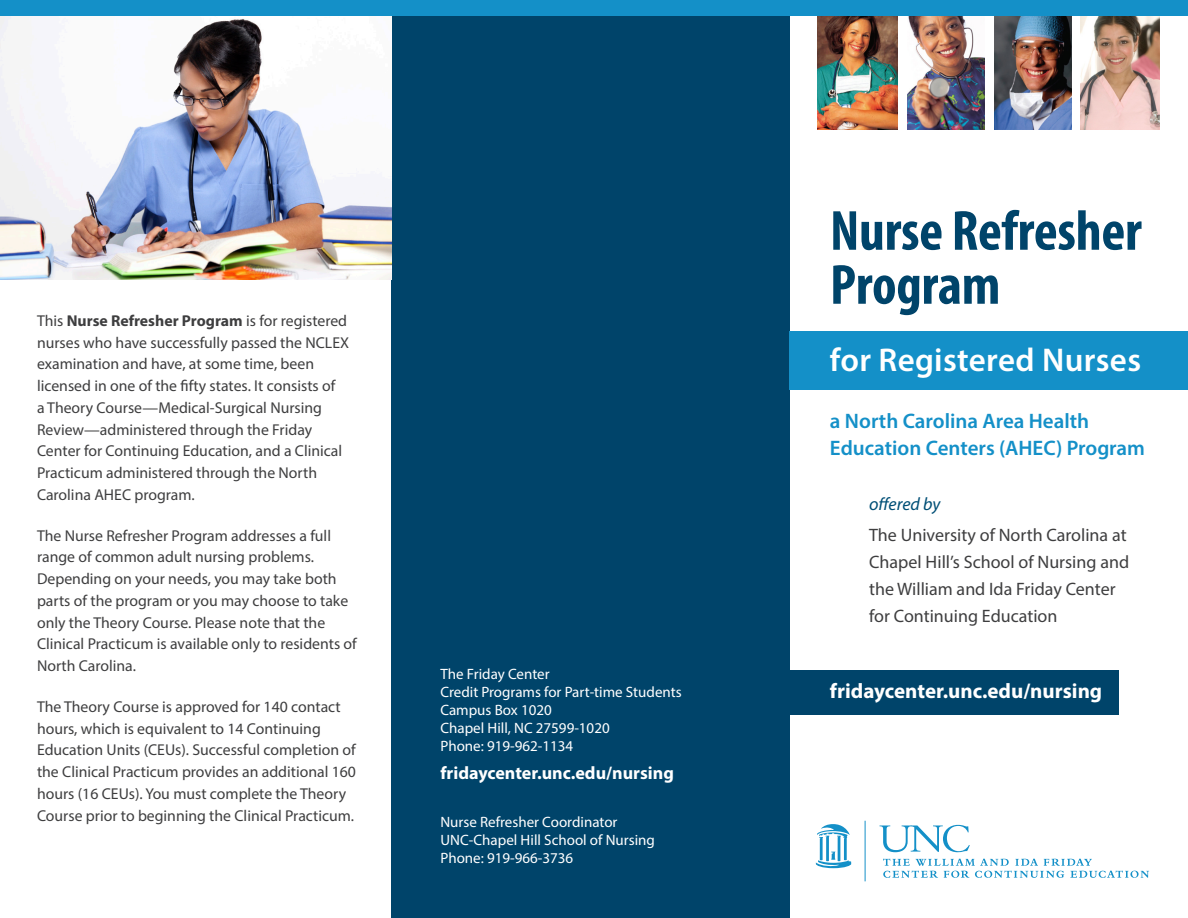
<style>
.page{position:relative;width:1188px;height:918px;background:#fff}
.page>*{position:absolute;margin:0;border:0;box-sizing:border-box;transform-origin:0 0}
.t1{font:700 condensed 57px/54px "Myriad Pro";letter-spacing:-.005em;color:#00446a}
.t2{font:600 33px "Myriad Pro";letter-spacing:.01em;color:#fff}
.t3{font:600 21px/27px "Myriad Pro";color:#1490c8}
.t4{font:700 21px "Myriad Pro";color:#fff}
.t5{font:18px/27px "Myriad Pro";color:#3e3e3f}
.t6{font:700 18px "Myriad Pro";color:#fff}
.boxes{font:15.75px/21.8px "Myriad Pro";color:#3e3e3f}
.t7{font:15px/18px "Myriad Pro";color:#fff}
.s1{font-weight:700}
.s2{font-style:italic;color:#004f76}
</style>
<div class="page">
<div style="left:790px;top:670px;width:329px;height:45px;background:#00446a"></div>
<div style="left:392px;top:0;width:398px;height:918px;background:#00446a"></div>
<div style="left:790px;top:332px;width:398px;height:58px;background:#1490c8"></div>
<img style="left:818px;top:16px;width:80px;height:113px">
<img style="left:1081px;top:16px;width:78px;height:113px">
<img style="left:908px;top:16px;width:76px;height:113px">
<img style="left:994px;top:16px;width:77px;height:113px">
<svg style="left:883px;top:859px;width:266px;height:19px"></svg>
<hr style="left:865px;top:821px;width:1px;height:60px;background:#1490c8">
<svg style="left:816px;top:824px;width:35px;height:44px"></svg>
<svg style="left:880px;top:825px;width:90px;height:27px"></svg>
<img style="left:0;top:16px;width:392px;height:264px">
<div style="left:0;top:0;width:1188px;height:16px;background:#1490c8"></div>
<p class="boxes" style="left:37px;top:309px;width:314px">This <span class="s1">Nurse Refresher Program</span> is for registered nurses who have successfully passed the NCLEX examination and have, at some time, been licensed in one of the fifty states. It consists of<br>a Theory Course—Medical-Surgical Nursing Review—administered through the Friday Center for Continuing Education, and a Clinical Practicum administered through the North Carolina AHEC program.</p>
<p class="boxes" style="left:37px;top:524px;width:321px">The Nurse Refresher Program addresses a full range of common adult nursing problems.<br>Depending on your needs, you may take both parts of the program or you may choose to take only the Theory Course. Please note that the Clinical Practicum is available only to residents of North Carolina.</p>
<p class="boxes" style="left:37px;top:695px;width:321px">The Theory Course is approved for 140 contact hours, which is equivalent to 14 Continuing Education Units (CEUs). Successful completion of the Clinical Practicum provides an additional 160 hours (16 CEUs). You must complete the Theory Course prior to beginning the Clinical Practicum.</p>
<p class="t7" style="left:440px;top:664px;width:243px">The Friday Center<br>Credit Programs for Part-time Students<br>Campus Box 1020</p>
<p class="t7" style="left:440px;top:718px;width:171px">Chapel Hill, NC 27599-1020</p>
<p class="t7" style="left:440px;top:736px;width:134px">Phone: 919-962-1134</p>
<p class="t6" style="left:440px;top:761px;width:235px">fridaycenter.unc.edu/nursing</p>
<p class="t7" style="left:440px;top:813px;width:216px">Nurse Refresher Coordinator<br>UNC-Chapel Hill School of Nursing</p>
<p class="t7" style="left:440px;top:849px;width:134px">Phone: 919-966-3736</p>
<p class="t1" style="left:830px;top:203px;width:313px">Nurse Refresher<br>Program</p>
<p class="t2" style="left:830px;top:339px;width:313px">for Registered Nurses</p>
<p class="t3" style="left:830px;top:407px;width:317px">a North Carolina Area Health<br>Education Centers (AHEC) Program</p>
<p class="t5" style="left:869px;top:487px;width:259px;line-height:31.5px"><span class="s2">offered by<br></span>The University of North Carolina at</p>
<p class="t5" style="left:869px;top:548px;width:262px">Chapel Hill’s School of Nursing and the William and Ida Friday Center for Continuing Education</p>
<p class="t4" style="left:830px;top:677px;width:274px">fridaycenter.unc.edu/nursing</p>
</div>
